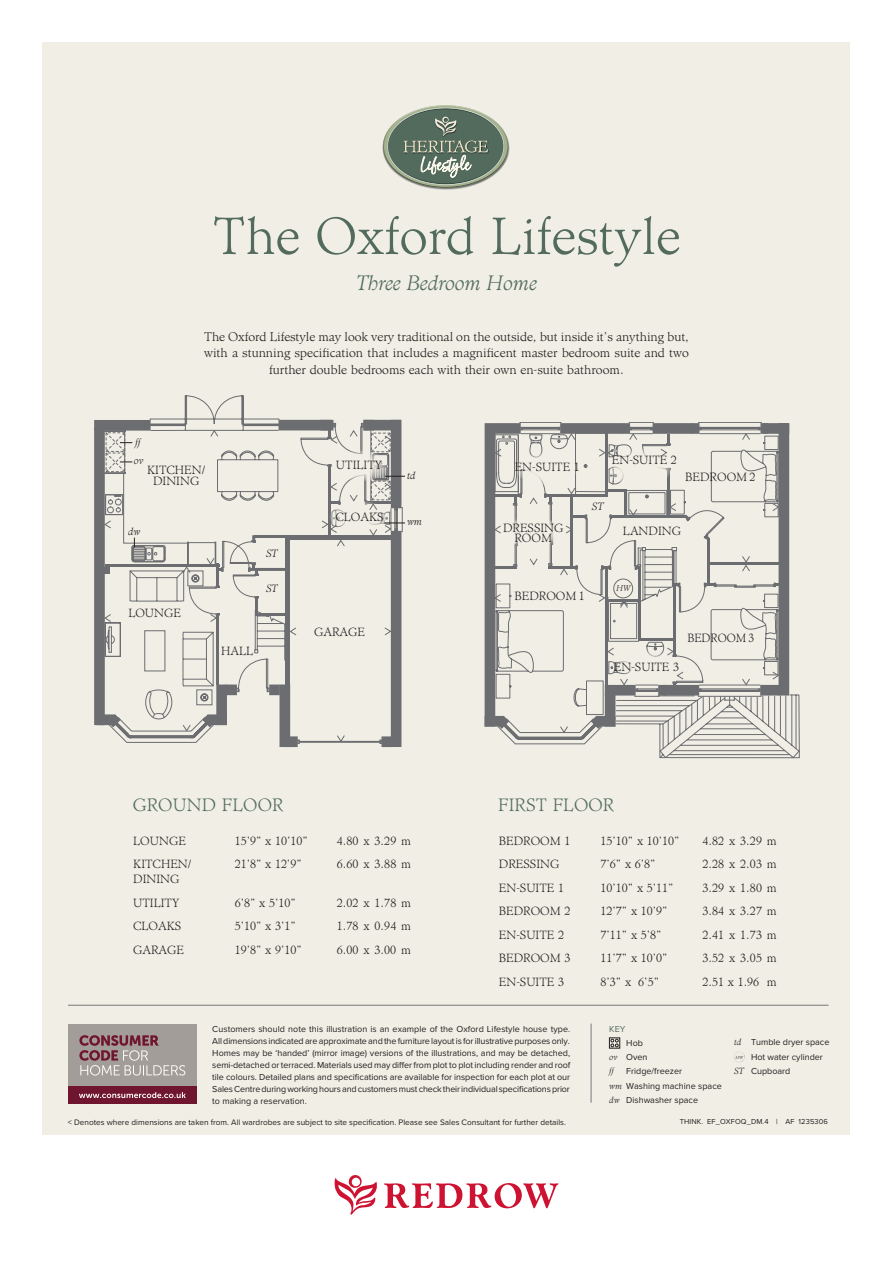
<style>
.page{position:relative;width:893px;height:1263px;background:#fff}
.page>*{position:absolute;margin:0;border:0;box-sizing:border-box;transform-origin:0 0}
.t1{font:52.5px "Cg Administer Lt";color:#526b5d}
.t2{font:21px "Cg Administer Lt It";color:#526b5d}
.t3{font:18px "Cg Administer Lt";letter-spacing:.01em;color:#526b5d}
.t4{font:12.75px/17px "Cg Administer Lt";color:#231f20;text-align:center}
.t5{font:12px/10.6px "Cg Administer Lt";color:#231f20;text-align:center}
.t6{font:12px "Cg Administer Lt";color:#231f20;scale:.95 1}
.t7{font:10.65px "Cg Administer Lt It";color:#231f20}
.t8{font:10.5px/18.3px "Cg Administer Lt It";color:#231f20}
.t9{font:9px/12px "Proxima Nova";color:#231f20}
.t10{font:9px "Proxima Nova";color:#526b5d}
.t11{font:9px "Cg Administer Lt It";color:#231f20}
.t12{font:8.4px "Cg Administer Lt It";color:#231f20}
.t13{font:8.25px "Proxima Nova";color:#231f20}
.t14{font:7.5px "Proxima Nova";letter-spacing:.01em;color:#231f20}
.s1{font-family:"Cg Administer Lt It"}
.s2{font-family:"Cg Administer Lt It";font-size:4.35px}
</style>
<div class="page">
<div style="left:43px;top:42px;width:807px;height:1093px;background:#f0eee5"></div>
<hr style="left:68px;top:1005px;width:761px;height:1px;background:#76787b">
<div style="left:68px;top:1086px;width:129px;height:17px;background:#6f1530"></div>
<svg style="left:79px;top:1092px;width:107px;height:6px"></svg>
<div style="left:68px;top:1024px;width:129px;height:62px;background:#a39d99"></div>
<svg style="left:79px;top:1035px;width:106px;height:40px"></svg>
<svg style="left:335px;top:1175px;width:42px;height:40px"></svg>
<svg style="left:384px;top:1183px;width:174px;height:25px"></svg>
<hr style="left:591px;top:1023px;width:1px;height:80px;background:#76787b">
<svg style="left:734px;top:1052px;width:10px;height:10px"></svg>
<div style="left:609px;top:1038px;width:11px;height:10px;border:1px solid #231f20"></div>
<svg style="left:611px;top:1039px;width:7px;height:8px"></svg>
<div style="left:485px;top:423px;width:10px;height:303px;background:#6c6d70"></div>
<img style="left:382px;top:140px;width:128px;height:49px">
<svg style="left:383px;top:105px;width:125px;height:83px"></svg>
<svg style="left:94px;top:395px;width:311px;height:352px"></svg>
<svg style="left:494px;top:422px;width:305px;height:337px"></svg>
<h1 class="t1" style="left:213px;top:204px;width:469px">The Oxford Lifestyle</h1>
<h2 class="t2" style="left:356px;top:270px;width:182px">Three Bedroom Home</h2>
<p class="t4" style="left:204px;top:328px;width:486px">The Oxford Lifestyle may look very traditional on the outside, but inside it’s anything but, with a stunning specification that includes a magnificent master bedroom suite and two further double bedrooms each with their own en-suite bathroom.</p>
<p class="t8" style="left:134px;top:433px;width:11px">ff ov</p>
<h3 class="t5" style="left:147px;top:465px;width:60px">KITCHEN/<br>DINING</h3>
<p class="t8" style="left:128px;top:522px;width:14px">dw</p>
<h3 class="t5" style="left:128px;top:608px;width:54px">LOUNGE</h3>
<p class="t7" style="left:266px;top:547px;width:13px">ST</p>
<p class="t7" style="left:266px;top:582px;width:13px">ST</p>
<h3 class="t5" style="left:221px;top:646px;width:34px">HALL</h3>
<h3 class="t5" style="left:336px;top:460px;width:48px">UTILITY</h3>
<h3 class="t5" style="left:335px;top:511px;width:50px">CLOAKS</h3>
<p class="t8" style="left:407px;top:467px;width:10px">td</p>
<p class="t8" style="left:407px;top:512px;width:16px">wm</p>
<h3 class="t5" style="left:314px;top:627px;width:52px">GARAGE</h3>
<h3 class="t3" style="left:133px;top:794px;width:152px">GROUND FLOOR</h3>
<h3 class="t5" style="left:133px;top:835px;width:54px">LOUNGE</h3>
<h3 class="t5" style="left:235px;top:835px;width:75px">15’9” x 10’10”</h3>
<h3 class="t5" style="left:337px;top:835px;width:76px">4.80 x 3.29 m</h3>
<h3 class="t5" style="left:133px;top:859px;width:60px">KITCHEN/</h3>
<h3 class="t5" style="left:235px;top:859px;width:69px">21’8” x 12’9”</h3>
<h3 class="t5" style="left:337px;top:859px;width:76px">6.60 x 3.88 m</h3>
<h3 class="t5" style="left:133px;top:867px;width:48px;line-height:23.5px;text-align:left">DINING<br>UTILITY</h3>
<h3 class="t5" style="left:235px;top:897px;width:63px">6’8” x 5’10”</h3>
<h3 class="t5" style="left:337px;top:897px;width:76px">2.02 x 1.78 m</h3>
<h3 class="t5" style="left:133px;top:921px;width:50px">CLOAKS</h3>
<h3 class="t5" style="left:235px;top:921px;width:63px">5’10” x 3’1”</h3>
<h3 class="t5" style="left:337px;top:921px;width:76px">1.78 x 0.94 m</h3>
<h3 class="t5" style="left:133px;top:944px;width:52px">GARAGE</h3>
<h3 class="t5" style="left:235px;top:944px;width:69px">19’8” x 9’10”</h3>
<h3 class="t5" style="left:337px;top:944px;width:76px">6.00 x 3.00 m</h3>
<h3 class="t5" style="left:515px;top:461px;width:67px">EN-SUITE 1</h3>
<h3 class="t5" style="left:503px;top:522px;width:62px">DRESSING<br>ROOM</h3>
<h3 class="t5" style="left:612px;top:455px;width:67px">EN-SUITE 2</h3>
<h3 class="t5" style="left:685px;top:471px;width:72px">BEDROOM 2</h3>
<p class="t7" style="left:592px;top:500px;width:13px">ST</p>
<h3 class="t5" style="left:623px;top:525px;width:60px">LANDING</h3>
<h3 class="t5" style="left:514px;top:591px;width:72px">BEDROOM 1</h3>
<p class="t12" style="left:616px;top:583px;width:16px">HW</p>
<h3 class="t5" style="left:614px;top:662px;width:67px">EN-SUITE 3</h3>
<h3 class="t6" style="left:687px;top:630px;width:72px">BEDROOM 3</h3>
<h3 class="t3" style="left:498px;top:794px;width:118px">FIRST FLOOR</h3>
<h3 class="t5" style="left:499px;top:835px;width:73px">BEDROOM 1</h3>
<h3 class="t5" style="left:600px;top:835px;width:81px">15’10” x 10’10”</h3>
<h3 class="t5" style="left:702px;top:835px;width:76px">4.82 x 3.29 m</h3>
<h3 class="t5" style="left:499px;top:859px;width:62px">DRESSING</h3>
<h3 class="t5" style="left:600px;top:859px;width:57px">7’6” x 6’8”</h3>
<h3 class="t5" style="left:702px;top:859px;width:76px">2.28 x 2.03 m</h3>
<h3 class="t5" style="left:499px;top:882px;width:67px">EN-SUITE 1</h3>
<h3 class="t5" style="left:600px;top:882px;width:75px">10’10” x 5’11”</h3>
<h3 class="t5" style="left:702px;top:882px;width:76px">3.29 x 1.80 m</h3>
<h3 class="t5" style="left:499px;top:906px;width:73px">BEDROOM 2</h3>
<h3 class="t5" style="left:600px;top:906px;width:69px">12’7” x 10’9”</h3>
<h3 class="t5" style="left:702px;top:906px;width:76px">3.84 x 3.27 m</h3>
<h3 class="t5" style="left:499px;top:929px;width:67px">EN-SUITE 2</h3>
<h3 class="t5" style="left:600px;top:929px;width:63px">7’11” x 5’8”</h3>
<h3 class="t5" style="left:702px;top:929px;width:76px">2.41 x 1.73 m</h3>
<h3 class="t5" style="left:499px;top:953px;width:73px">BEDROOM 3</h3>
<h3 class="t5" style="left:600px;top:953px;width:69px">11’7” x 10’0”</h3>
<h3 class="t5" style="left:702px;top:953px;width:76px">3.52 x 3.05 m</h3>
<h3 class="t5" style="left:499px;top:976px;width:67px">EN-SUITE 3</h3>
<h3 class="t5" style="left:600px;top:976px;width:60px">8’3” x 6’5”</h3>
<h3 class="t5" style="left:702px;top:976px;width:76px">2.51 x 1.96 m</h3>
<p class="t9" style="left:212px;top:1022px;width:360px;text-align:justify">Customers should note this illustration is an example of the Oxford Lifestyle house type.<br>All dimensions indicated are approximate and the furniture layout is for illustrative purposes only.<br>Homes may be ‘handed’ (mirror image) versions of the illustrations, and may be detached, semi-detached or terraced. Materials used may differ from plot to plot including render and roof tile colours. Detailed plans and specifications are available for inspection for each plot at our Sales Centre during working hours and customers must check their individual specifications prior to making a reservation.</p>
<p class="t13" style="left:68px;top:1116px;width:500px">&lt; Denotes where dimensions are taken from. All wardrobes are subject to site specification. Please see Sales Consultant for further details.</p>
<p class="t10" style="left:609px;top:1022px;width:18px">KEY</p>
<p class="t9" style="left:609px;top:1036px;width:40px;line-height:14.1px;text-indent:17px">Hob <span class="s1">ov</span> Oven</p>
<p class="t11" style="left:609px;top:1066px;width:6px">ff</p>
<p class="t9" style="left:609px;top:1064px;width:114px;line-height:14.1px;text-indent:17px">Fridge/freezer<br><span class="s1">wm</span> Washing machine space <span class="s1">dw</span> Dishwasher space</p>
<p class="t9" style="left:734px;top:1035px;width:97px;line-height:14.1px"><span class="s1">td</span> Tumble dryer space<br><span class="s2">HW</span> Hot water cylinder<br><span class="s1">ST</span> Cupboard</p>
<p class="t14" style="left:680px;top:1116px;width:149px">THINK. EF_OXFOQ_DM.4 | AF 1235306</p>
</div>
